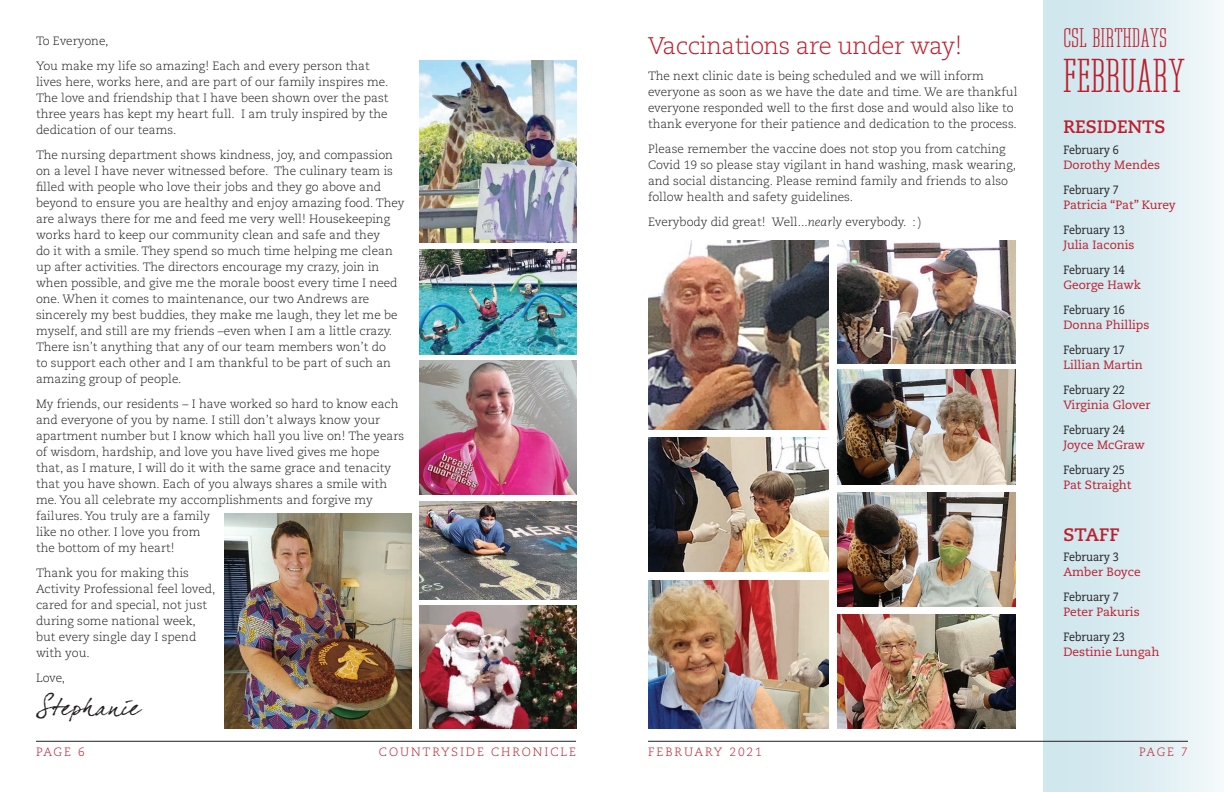
<style>
.page{position:relative;width:1224px;height:792px;background:#fff}
.page>*{position:absolute;margin:0;border:0;box-sizing:border-box;transform-origin:0 0}
.t1{font:46px "Cg Tower Cd";letter-spacing:.02em;color:#be1d2c}
.t2{font:26px "Cg Tower Cd";letter-spacing:.02em;color:#be1d2c}
.Shep_Red_Header{font:300 24px "Caecilia";letter-spacing:-.02em;color:#be1d2c}
.Body_Text_2{font:24px "Dear Joefour";letter-spacing:.045em;color:#231f20}
.Head_2{font:700 18px "Caecilia";color:#be1d2c}
.Body_Text_2-2{font:300 12px/16px "Caecilia";color:#231f20}
.Res_BDay_Name{font:12px "Caecilia";color:#be1d2c}
.Res_BDay_Date{font:12px "Caecilia";color:#231f20;scale:.9 1}
.t3{font:300 12px "Caecilia";letter-spacing:.16em;color:#be1d2c}
.s1{font-style:italic}
</style>
<div class="page">
<div style="left:1043px;top:0;width:181px;height:792px;background:linear-gradient(to right,#c9e4eb,#f1f8fa)"></div>
<img style="left:224px;top:513px;width:187px;height:216px">
<img style="left:419px;top:60px;width:157px;height:183px">
<img style="left:419px;top:249px;width:157px;height:105px">
<img style="left:419px;top:360px;width:157px;height:135px">
<img style="left:419px;top:501px;width:157px;height:98px">
<img style="left:419px;top:606px;width:157px;height:123px">
<img style="left:648px;top:580px;width:180px;height:149px">
<img style="left:648px;top:240px;width:180px;height:189px">
<img style="left:648px;top:438px;width:180px;height:134px">
<img style="left:837px;top:370px;width:179px;height:115px">
<img style="left:837px;top:240px;width:179px;height:124px">
<img style="left:837px;top:614px;width:179px;height:115px">
<img style="left:837px;top:492px;width:179px;height:114px">
<hr style="left:648px;top:741px;width:540px;height:1px;background:#231f20">
<hr style="left:36px;top:741px;width:540px;height:1px;background:#231f20">
<p class="Body_Text_2-2" style="left:36px;top:33px;width:74px">To Everyone,</p>
<p class="Body_Text_2-2" style="left:36px;top:58px;width:354px">You make my life so amazing! Each and every person that lives here, works here, and are part of our family inspires me.<br>The love and friendship that I have been shown over the past three years has kept my heart full. I am truly inspired by the dedication of our teams.</p>
<p class="Body_Text_2-2" style="left:36px;top:147px;width:370px">The nursing department shows kindness, joy, and compassion on a level I have never witnessed before. The culinary team is filled with people who love their jobs and they go above and beyond to ensure you are healthy and enjoy amazing food. They are always there for me and feed me very well! Housekeeping works hard to keep our community clean and safe and they<br>do it with a smile. They spend so much time helping me clean up after activities. The directors encourage my crazy, join in when possible, and give me the morale boost every time I need one. When it comes to maintenance, our two Andrews are sincerely my best buddies, they make me laugh, they let me be myself, and still are my friends –even when I am a little crazy.<br>There isn’t anything that any of our team members won’t do<br>to support each other and I am thankful to be part of such an amazing group of people.</p>
<p class="Body_Text_2-2" style="left:36px;top:396px;width:370px">My friends, our residents – I have worked so hard to know each and everyone of you by name. I still don’t always know your apartment number but I know which hall you live on! The years of wisdom, hardship, and love you have lived gives me hope that, as I mature, I will do it with the same grace and tenacity that you have shown. Each of you always shares a smile with me. You all celebrate my accomplishments and forgive my failures. You truly are a family<br>like no other. I love you from<br>the bottom of my heart!</p>
<p class="Body_Text_2-2" style="left:36px;top:565px;width:181px">Thank you for making this<br>Activity Professional feel loved, cared for and special, not just during some national week, but every single day I spend with you.</p>
<p class="Body_Text_2-2" style="left:36px;top:670px;width:31px">Love,</p>
<p class="Body_Text_2" style="left:36px;top:692px;width:105px">Stephanie</p>
<p class="Shep_Red_Header" style="left:648px;top:32px;width:316px">Vaccinations are under way!</p>
<p class="Body_Text_2-2" style="left:648px;top:68px;width:371px">The next clinic date is being scheduled and we will inform everyone as soon as we have the date and time. We are thankful everyone responded well to the first dose and would also like to thank everyone for their patience and dedication to the process.</p>
<p class="Body_Text_2-2" style="left:648px;top:141px;width:370px">Please remember the vaccine does not stop you from catching Covid 19 so please stay vigilant in hand washing, mask wearing, and social distancing. Please remind family and friends to also follow health and safety guidelines.</p>
<p class="Body_Text_2-2" style="left:648px;top:214px;width:275px">Everybody did great! Well...<span class="s1">nearly</span> everybody. : )</p>
<p class="t2" style="left:1063px;top:23px;width:105px">CSL BIRTHDAYS</p>
<p class="t1" style="left:1063px;top:49px;width:123px">FEBRUARY</p>
<p class="Head_2" style="left:1063px;top:117px;width:104px">RESIDENTS</p>
<p class="Res_BDay_Date" style="left:1063px;top:143px;width:63px">February 6</p>
<p class="Res_BDay_Name" style="left:1063px;top:158px;width:98px">Dorothy Mendes</p>
<p class="Res_BDay_Date" style="left:1063px;top:183px;width:63px">February 7</p>
<p class="Res_BDay_Name" style="left:1063px;top:198px;width:114px">Patricia “Pat” Kurey</p>
<p class="Res_BDay_Date" style="left:1063px;top:223px;width:70px">February 13</p>
<p class="Res_BDay_Name" style="left:1063px;top:238px;width:73px">Julia Iaconis</p>
<p class="Res_BDay_Date" style="left:1063px;top:263px;width:70px">February 14</p>
<p class="Res_BDay_Name" style="left:1063px;top:278px;width:79px">George Hawk</p>
<p class="Res_BDay_Date" style="left:1063px;top:303px;width:70px">February 16</p>
<p class="Res_BDay_Name" style="left:1063px;top:318px;width:87px">Donna Phillips</p>
<p class="Res_BDay_Date" style="left:1063px;top:343px;width:70px">February 17</p>
<p class="Res_BDay_Name" style="left:1063px;top:358px;width:81px">Lillian Martin</p>
<p class="Res_BDay_Date" style="left:1063px;top:383px;width:70px">February 22</p>
<p class="Res_BDay_Name" style="left:1063px;top:398px;width:89px">Virginia Glover</p>
<p class="Res_BDay_Date" style="left:1063px;top:423px;width:70px">February 24</p>
<p class="Res_BDay_Name" style="left:1063px;top:438px;width:83px">Joyce McGraw</p>
<p class="Res_BDay_Date" style="left:1063px;top:463px;width:70px">February 25</p>
<p class="Res_BDay_Name" style="left:1063px;top:478px;width:70px">Pat Straight</p>
<p class="Head_2" style="left:1063px;top:524px;width:58px">STAFF</p>
<p class="Res_BDay_Date" style="left:1063px;top:550px;width:63px">February 3</p>
<p class="Res_BDay_Name" style="left:1063px;top:565px;width:79px">Amber Boyce</p>
<p class="Res_BDay_Date" style="left:1063px;top:590px;width:63px">February 7</p>
<p class="Res_BDay_Name" style="left:1063px;top:605px;width:78px">Peter Pakuris</p>
<p class="Res_BDay_Date" style="left:1063px;top:630px;width:70px">February 23</p>
<p class="Res_BDay_Name" style="left:1063px;top:645px;width:98px">Destinie Lungah</p>
<p class="t3" style="left:36px;top:745px;width:50px">PAGE 6</p>
<p class="t3" style="left:379px;top:745px;width:199px">COUNTRYSIDE CHRONICLE</p>
<p class="t3" style="left:648px;top:745px;width:115px">FEBRUARY 2021</p>
<p class="t3" style="left:1139px;top:745px;width:50px">PAGE 7</p>
</div>
